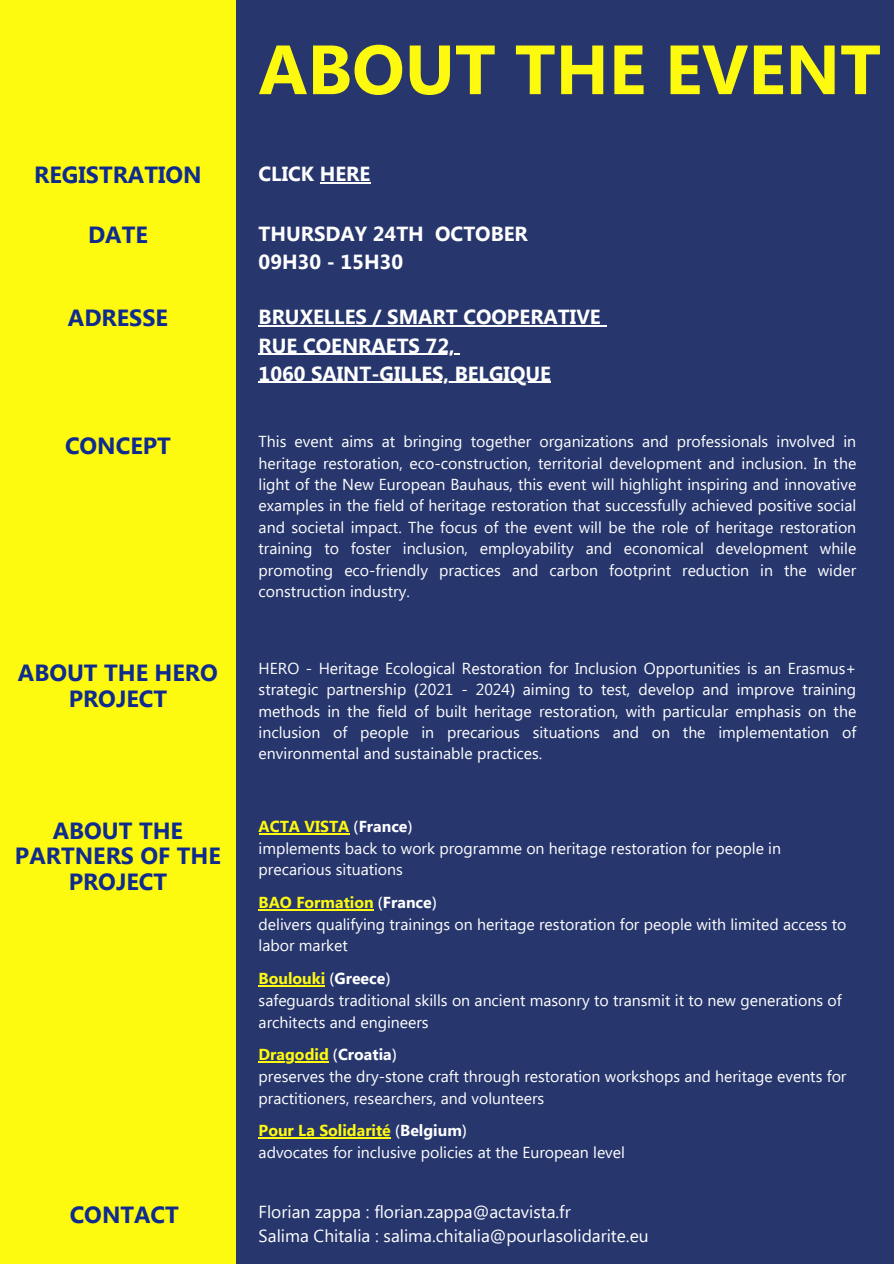
<style>
.page{position:relative;width:894px;height:1264px;background:#fff}
.page>*{position:absolute;margin:0;border:0;box-sizing:border-box;transform-origin:0 0}
.t1{font:700 69.45px "Segoe UI";color:#fefa0f}
.t2{font:700 23.4px/25.8px "Segoe UI";color:#0f2b8e;text-align:center}
.t3{font:700 20.4px/28.2px "Segoe UI";color:#fff}
.t4{font:17.4px/23.7px "Segoe UI";color:#fff}
.t5{font:15.9px/21.3px "Segoe UI";color:#fff}
.t6{font:700 15.9px "Segoe UI";color:#fefa0f}
.s1{font-family:"Noto Sans"}
.s2{font-family:"Noto Sans";font-weight:400;color:#fff}
.s3{color:#fff}
</style>
<div class="page">
<div style="left:0;top:0;width:893px;height:1263px;background:#27366d"></div>
<div style="left:0;top:0;width:236px;height:1263px;background:#fefa0f"></div>
<hr style="left:320px;top:182px;width:50px;height:1px;background:#fff">
<hr style="left:258px;top:325px;width:129px;height:2px;background:#fff">
<hr style="left:387px;top:325px;width:213px;height:2px;background:#fff">
<svg style="left:600px;top:325px;width:6px;height:2px"></svg>
<hr style="left:258px;top:354px;width:196px;height:1px;background:#fff">
<hr style="left:258px;top:382px;width:293px;height:1px;background:#fff">
<hr style="left:258px;top:833px;width:46px;height:2px;background:#fefa0f">
<hr style="left:304px;top:833px;width:45px;height:2px;background:#fefa0f">
<hr style="left:258px;top:909px;width:115px;height:2px;background:#fefa0f">
<hr style="left:258px;top:985px;width:67px;height:2px;background:#fefa0f">
<hr style="left:258px;top:1061px;width:71px;height:2px;background:#fefa0f">
<hr style="left:258px;top:1137px;width:133px;height:2px;background:#fefa0f">
<h2 class="t1" style="left:258px;top:19px;width:623px">ABOUT THE EVENT</h2>
<h2 class="t2" style="left:34px;top:161px;width:169px">REGISTRATION</h2>
<h2 class="t3" style="left:258px;top:159px;width:113px">CLICK HERE</h2>
<h2 class="t2" style="left:88px;top:220px;width:61px">DATE</h2>
<h2 class="t3" style="left:258px;top:218px;width:271px">THURSDAY 24TH OCTOBER<br>09H30 - 15H30</h2>
<h2 class="t2" style="left:68px;top:304px;width:101px">ADRESSE</h2>
<h2 class="t3" style="left:258px;top:302px;width:343px">BRUXELLES / SMART COOPERATIVE</h2>
<h1 class="t3" style="left:258px;top:330px;width:197px">RUE COENRAETS 72,</h1>
<h3 class="t3" style="left:258px;top:358px;width:294px">1060 SAINT-GILLES, BELGIQUE</h3>
<h3 class="t2" style="left:65px;top:432px;width:107px">CONCEPT</h3>
<h3 class="t5" style="left:258px;top:430px;width:599px;text-align:justify">This event aims at bringing together organizations and professionals involved in heritage restoration, eco-construction, territorial development and inclusion. In the light of the New European Bauhaus, this event will highlight inspiring and innovative examples in the field of heritage restoration that successfully achieved positive social and societal impact. The focus of the event will be the role of heritage restoration training to foster inclusion, employability and economical development while promoting eco-friendly practices and carbon footprint reduction in the wider construction industry.</h3>
<p class="t2" style="left:18px;top:658px;width:201px">ABOUT THE HERO<br>PROJECT</p>
<p class="t5" style="left:258px;top:656px;width:599px;text-align:justify">HERO - Heritage Ecological Restoration for Inclusion Opportunities is an Erasmus+ strategic partnership <span class="s1">(</span>2021 - 2024<span class="s1">)</span> aiming to test, develop and improve training methods in the field of built heritage restoration, with particular emphasis on the inclusion of people in precarious situations and on the implementation of environmental and sustainable practices.</p>
<p class="t2" style="left:15px;top:816px;width:207px">ABOUT THE<br>PARTNERS OF THE<br>PROJECT</p>
<p class="t6" style="left:258px;top:815px;width:155px">ACTA VISTA <span class="s2">(</span><span class="s3">France</span><span class="s2">)</span></p>
<p class="t5" style="left:258px;top:836px;width:524px">implements back to work programme on heritage restoration for people in precarious situations</p>
<p class="t6" style="left:258px;top:891px;width:179px">BAO Formation <span class="s2">(</span><span class="s3">France</span><span class="s2">)</span></p>
<p class="t5" style="left:258px;top:912px;width:589px">delivers qualifying trainings on heritage restoration for people with limited access to labor market</p>
<p class="t6" style="left:258px;top:967px;width:133px">Boulouki <span class="s2">(</span><span class="s3">Greece</span><span class="s2">)</span></p>
<p class="t5" style="left:258px;top:988px;width:584px">safeguards traditional skills on ancient masonry to transmit it to new generations of architects and engineers</p>
<p class="t6" style="left:258px;top:1043px;width:139px">Dragodid <span class="s2">(</span><span class="s3">Croatia</span><span class="s2">)</span></p>
<p class="t5" style="left:258px;top:1064px;width:589px">preserves the dry-stone craft through restoration workshops and heritage events for practitioners, researchers, and volunteers</p>
<p class="t6" style="left:258px;top:1119px;width:209px">Pour La Solidarité <span class="s2">(</span><span class="s3">Belgium</span><span class="s2">)</span></p>
<p class="t5" style="left:258px;top:1140px;width:368px">advocates for inclusive policies at the European level</p>
<p class="t2" style="left:70px;top:1200px;width:111px">CONTACT</p>
<p class="t4" style="left:258px;top:1198px;width:391px">Florian zappa : florian.zappa@actavista.fr<br>Salima Chitalia : salima.chitalia@pourlasolidarite.eu</p>
</div>
